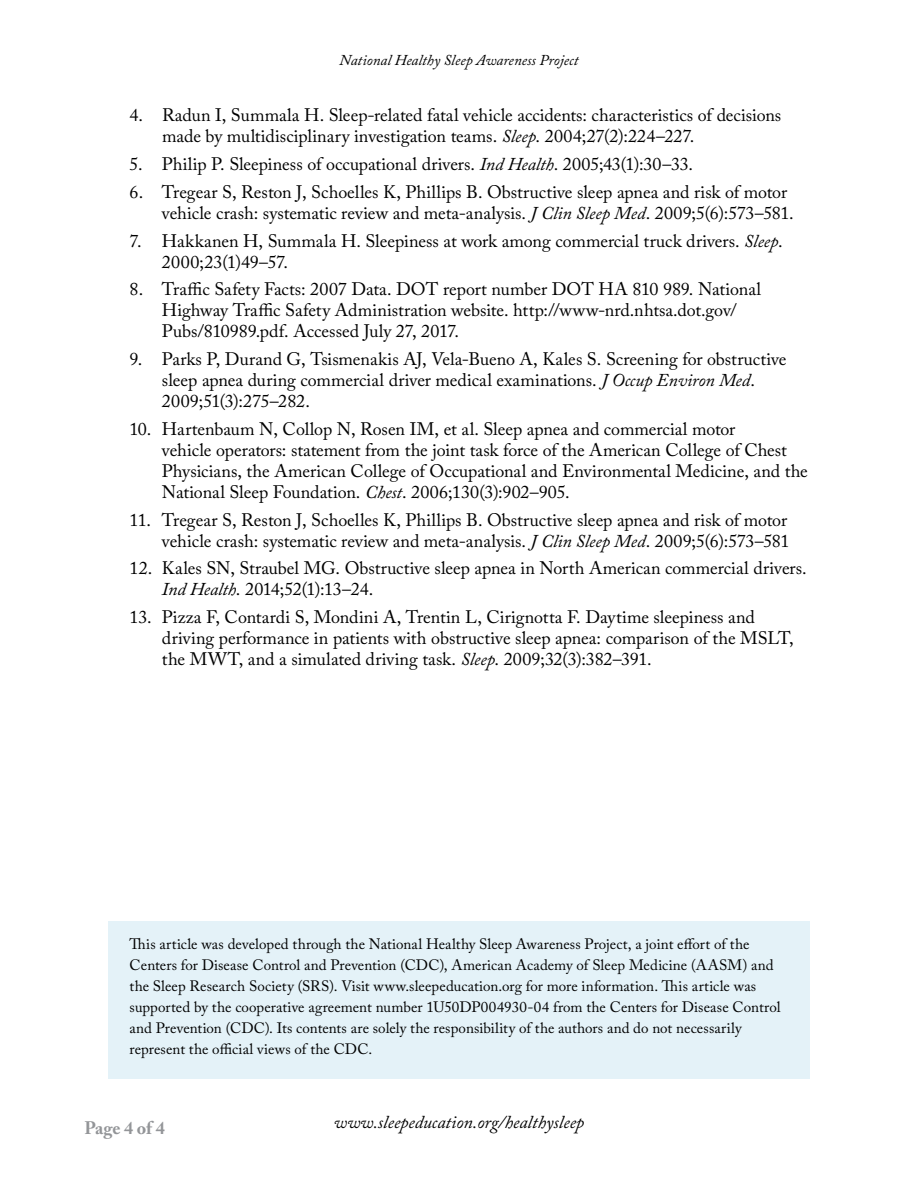
<style>
.page{position:relative;width:918px;height:1188px;background:#fff}
.page>*{position:absolute;margin:0;border:0;box-sizing:border-box;transform-origin:0 0}
.t1{font:18px/21px "Adobe Caslon Pro";color:#000}
.t2{font:italic 18px "Adobe Caslon Pro";color:#000}
.t3{font:700 18px "Adobe Caslon Pro";color:#939598}
.t4{font:15px/21px "Adobe Caslon Pro";letter-spacing:.005em;color:#000}
.t5{font:italic 15px "Adobe Caslon Pro";letter-spacing:.005em;color:#000}
.s1{font-style:italic}
</style>
<div class="page">
<div style="left:108px;top:921px;width:702px;height:157px;background:#e4f2f8"></div>
<p class="t5" style="left:340px;top:51px;width:240px">National Healthy Sleep Awareness Project</p>
<p class="t1" style="left:162px;top:105px;width:621px;text-indent:-32px">4. Radun I, Summala H. Sleep-related fatal vehicle accidents: characteristics of decisions made by multidisciplinary investigation teams. <span class="s1">Sleep</span>. 2004;27(2):224–227.</p>
<p class="t1" style="left:130px;top:153px;width:565px">5. Philip P. Sleepiness of occupational drivers. <span class="s1">Ind Health</span>. 2005;43(1):30–33.</p>
<p class="t1" style="left:162px;top:181px;width:633px;text-indent:-32px">6. Tregear S, Reston J, Schoelles K, Phillips B. Obstructive sleep apnea and risk of motor vehicle crash: systematic review and meta-analysis. <span class="s1">J Clin Sleep Med</span>. 2009;5(6):573–581.</p>
<p class="t1" style="left:162px;top:230px;width:622px;text-indent:-32px">7. Hakkanen H, Summala H. Sleepiness at work among commercial truck drivers. <span class="s1">Sleep</span>.<br>2000;23(1)49–57.</p>
<p class="t1" style="left:162px;top:279px;width:601px;text-indent:-32px">8. Traffic Safety Facts: 2007 Data. DOT report number DOT HA 810 989. National<br>Highway Traffic Safety Administration website. http://www-nrd.nhtsa.dot.gov/<br>Pubs/810989.pdf. Accessed July 27, 2017.</p>
<p class="t1" style="left:162px;top:348px;width:626px;text-indent:-32px">9. Parks P, Durand G, Tsismenakis AJ, Vela-Bueno A, Kales S. Screening for obstructive sleep apnea during commercial driver medical examinations. <span class="s1">J Occup Environ Med</span>.<br>2009;51(3):275–282.</p>
<p class="t1" style="left:162px;top:418px;width:647px;text-indent:-32px">10. Hartenbaum N, Collop N, Rosen IM, et al. Sleep apnea and commercial motor<br>vehicle operators: statement from the joint task force of the American College of Chest Physicians, the American College of Occupational and Environmental Medicine, and the National Sleep Foundation. <span class="s1">Chest</span>. 2006;130(3):902–905.</p>
<p class="t1" style="left:130px;top:509px;width:662px;text-align:right">11. Tregear S, Reston J, Schoelles K, Phillips B. Obstructive sleep apnea and risk of motor vehicle crash: systematic review and meta-analysis. <span class="s1">J Clin Sleep Med</span>. 2009;5(6):573–581</p>
<p class="t1" style="left:162px;top:558px;width:646px;text-indent:-32px">12. Kales SN, Straubel MG. Obstructive sleep apnea in North American commercial drivers.<br><span class="s1">Ind Health</span>. 2014;52(1):13–24.</p>
<p class="t1" style="left:162px;top:606px;width:633px;text-indent:-32px">13. Pizza F, Contardi S, Mondini A, Trentin L, Cirignotta F. Daytime sleepiness and driving performance in patients with obstructive sleep apnea: comparison of the MSLT, the MWT, and a simulated driving task. <span class="s1">Sleep</span>. 2009;32(3):382–391.</p>
<p class="t4" style="left:130px;top:934px;width:652px">This article was developed through the National Healthy Sleep Awareness Project, a joint effort of the Centers for Disease Control and Prevention (CDC), American Academy of Sleep Medicine (AASM) and the Sleep Research Society (SRS). Visit www.sleepeducation.org for more information. This article was supported by the cooperative agreement number 1U50DP004930-04 from the Centers for Disease Control and Prevention (CDC). Its contents are solely the responsibility of the authors and do not necessarily represent the official views of the CDC.</p>
<p class="t3" style="left:84px;top:1117px;width:82px">Page 4 of 4</p>
<p class="t2" style="left:334px;top:1112px;width:252px">www.sleepeducation.org/healthysleep</p>
</div>
